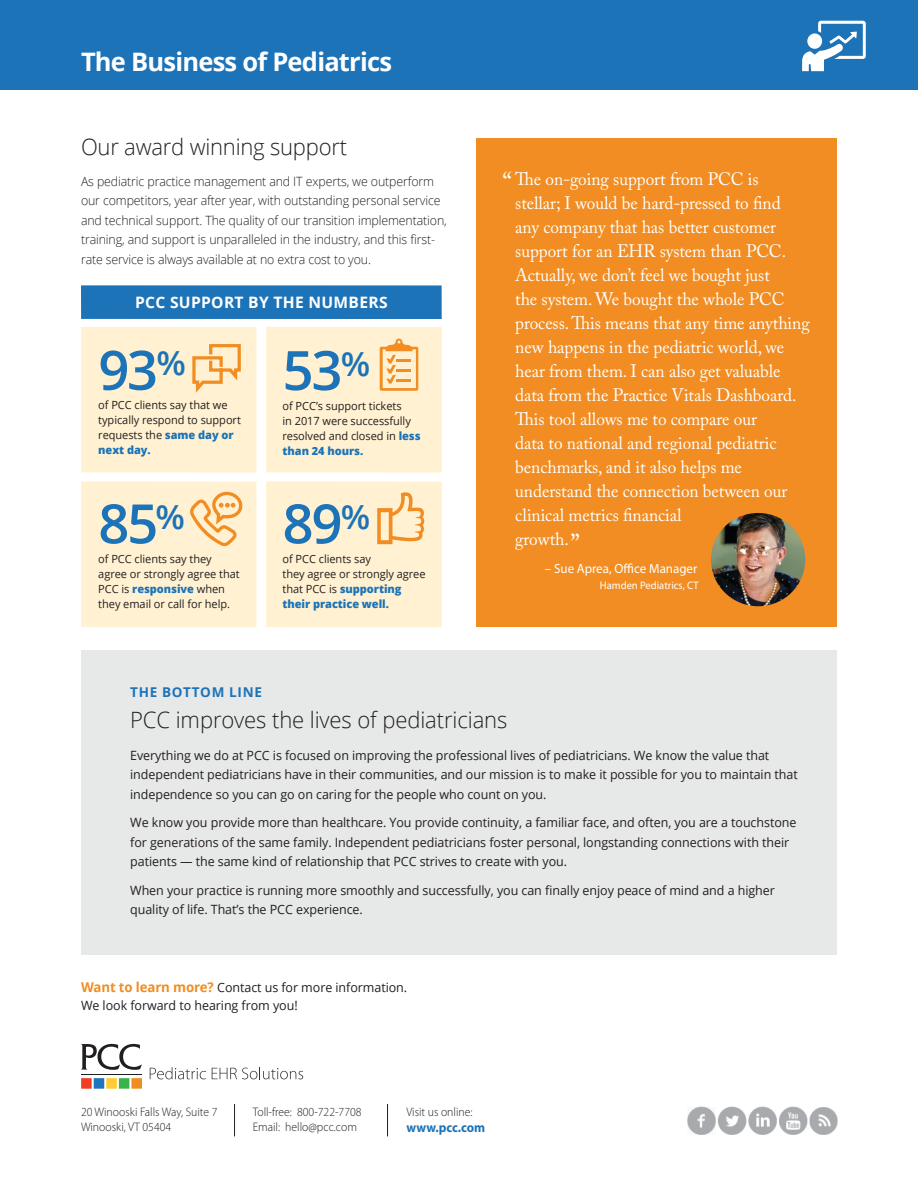
<style>
.page{position:relative;width:918px;height:1188px;background:#fff}
.page>*{position:absolute;margin:0;border:0;box-sizing:border-box;transform-origin:0 0}
.t1{font:600 54.45px "Open Sans";letter-spacing:-.04em;color:#1c73b8}
.t2{font:700 25.5px "Open Sans";letter-spacing:-.03em;color:#fff}
.t3{font:300 22.5px "Open Sans";letter-spacing:-.005em;color:#231f20}
.t4{font:18px/24px "Adobe Caslon Pro";letter-spacing:-.005em;color:#fff;scale:.96 1}
.t5{font:700 15.75px "Open Sans";letter-spacing:.02em;color:#fff}
.t6{font:700 13.5px "Open Sans";letter-spacing:.05em;color:#1c73b8}
.t7{font:700 13.5px "Myriad Pro";color:#1c73b8;scale:.95 1}
.t8{font:13.35px "Myriad Pro";color:#fff}
.t9{font:12.75px/19.5px "Open Sans";letter-spacing:-.005em;color:#231f20}
.t10{font:300 12.75px/19.5px "Open Sans";letter-spacing:-.01em;color:#231f20}
.t11{font:300 12.3px/14.9px "Myriad Pro";color:#231f20;scale:.95 1}
.t12{font:11.25px/15px "Open Sans";letter-spacing:-.005em;color:#231f20}
.t13{font:10.95px "Myriad Pro";color:#fff}
.s1{font-weight:800;color:#1c73b8}
.s2{font-size:27px}
.s3{font-weight:700;font-size:13.5px;color:#f18d22}
</style>
<div class="page">
<div style="left:0;top:0;width:918px;height:89px;background:#1c73b8"></div>
<div style="left:81px;top:1078px;width:11px;height:11px;background:#ef3e25"></div>
<div style="left:94px;top:1078px;width:10px;height:11px;background:#1d76bc"></div>
<div style="left:106px;top:1078px;width:11px;height:11px;background:#fc3"></div>
<div style="left:119px;top:1078px;width:10px;height:11px;background:#3bb34a"></div>
<div style="left:131px;top:1078px;width:11px;height:11px;background:#f08d21"></div>
<hr style="left:81px;top:1074px;width:61px;height:1px;background:#221e1f">
<svg style="left:81px;top:1044px;width:61px;height:26px"></svg>
<svg style="left:150px;top:1067px;width:56px;height:12px"></svg>
<svg style="left:212px;top:1067px;width:91px;height:12px"></svg>
<hr style="left:387px;top:1104px;width:1px;height:32px;background:#231f20">
<hr style="left:234px;top:1104px;width:1px;height:32px;background:#231f20">
<div style="left:477px;top:138px;width:360px;height:489px;background:#f18d22"></div>
<img style="left:711px;top:513px;width:94px;height:93px">
<div style="left:81px;top:651px;width:756px;height:304px;background:#e7e8e8"></div>
<svg style="left:802px;top:21px;width:64px;height:50px"></svg>
<div style="left:81px;top:285px;width:361px;height:34px;background:#1c73b8"></div>
<div style="left:81px;top:327px;width:175px;height:146px;background:#fff1d1"></div>
<div style="left:81px;top:481px;width:175px;height:146px;background:#fff1d1"></div>
<div style="left:266px;top:327px;width:176px;height:146px;background:#fff1d1"></div>
<div style="left:266px;top:481px;width:176px;height:146px;background:#fff1d1"></div>
<svg style="left:377px;top:492px;width:47px;height:52px"></svg>
<svg style="left:380px;top:339px;width:38px;height:52px"></svg>
<svg style="left:192px;top:344px;width:49px;height:49px"></svg>
<svg style="left:190px;top:491px;width:53px;height:55px"></svg>
<img style="left:687px;top:1106px;width:151px;height:29px">
<h2 class="t2" style="left:81px;top:43px;width:313px">The Business of Pediatrics</h2>
<h3 class="t3" style="left:81px;top:132px;width:268px">Our award winning support</h3>
<p class="t10" style="left:81px;top:171px;width:367px">As pediatric practice management and IT experts, we outperform our competitors, year after year, with outstanding personal service and technical support. The quality of our transition implementation, training, and support is unparalleled in the industry, and this first&shy;rate service is always available at no extra cost to you.</p>
<p class="t5" style="left:135px;top:291px;width:254px">PCC SUPPORT BY THE NUMBERS</p>
<h1 class="t1" style="left:98px;top:333px;width:89px">93<sup>%</sup></h1>
<p class="t12" style="left:98px;top:398px;width:144px">of PCC clients say that we typically respond to support requests the <span class="s1">same day or next day.</span></p>
<h1 class="t1" style="left:98px;top:486px;width:88px">85<sup>%</sup></h1>
<p class="t12" style="left:98px;top:551px;width:143px">of PCC clients say they agree or strongly agree that<br>PCC is <span class="s1">responsive</span> when they email or call for help.</p>
<h1 class="t1" style="left:283px;top:333px;width:89px">53<sup>%</sup></h1>
<p class="t12" style="left:283px;top:398px;width:140px">of PCC’s support tickets<br>in 2017 were successfully resolved and closed in <span class="s1">less than 24 hours.</span></p>
<h1 class="t1" style="left:283px;top:486px;width:89px">89<sup>%</sup></h1>
<p class="t12" style="left:283px;top:551px;width:145px">of PCC clients say<br>they agree or strongly agree that PCC is <span class="s1">supporting their practice well.</span></p>
<p class="t4" style="left:515px;top:167px;width:308px;text-indent:-13px"><span class="s2">“</span> The on-going support from PCC is<br>stellar; I would be hard-pressed to find<br>any company that has better customer support for an EHR system than PCC.<br>Actually, we don’t feel we bought just<br>the system. We bought the whole PCC process. This means that any time anything new happens in the pediatric world, we hear from them. I can also get valuable data from the Practice Vitals Dashboard.<br>This tool allows me to compare our<br>data to national and regional pediatric benchmarks, and it also helps me understand the connection between our clinical metrics financial<br>growth. <span class="s2">”</span></p>
<p class="t8" style="left:545px;top:560px;width:154px">– Sue Aprea, Office Manager</p>
<p class="t13" style="left:600px;top:579px;width:101px">Hamden Pediatrics, CT</p>
<p class="t6" style="left:130px;top:682px;width:133px">THE BOTTOM LINE</p>
<h3 class="t3" style="left:130px;top:705px;width:379px">PCC improves the lives of pediatricians</h3>
<p class="t9" style="left:130px;top:745px;width:669px">Everything we do at PCC is focused on improving the professional lives of pediatricians. We know the value that independent pediatricians have in their communities, and our mission is to make it possible for you to maintain that independence so you can go on caring for the people who count on you.</p>
<p class="t9" style="left:130px;top:813px;width:668px">We know you provide more than healthcare. You provide continuity, a familiar face, and often, you are a touchstone for generations of the same family. Independent pediatricians foster personal, longstanding connections with their patients — the same kind of relationship that PCC strives to create with you.</p>
<p class="t9" style="left:130px;top:880px;width:646px">When your practice is running more smoothly and successfully, you can finally enjoy peace of mind and a higher quality of life. That’s the PCC experience.</p>
<p class="t9" style="left:81px;top:978px;width:328px;line-height:18px"><span class="s3">Want to learn more?</span> Contact us for more information.<br>We look forward to hearing from you!</p>
<p class="t11" style="left:81px;top:1105px;width:145px">20 Winooski Falls Way, Suite 7<br>Winooski, VT 05404</p>
<p class="t11" style="left:253px;top:1105px;width:116px">Toll-free: 800-722-7708<br>Email: hello@pcc.com</p>
<p class="t11" style="left:406px;top:1105px;width:71px">Visit us online:</p>
<p class="t7" style="left:406px;top:1120px;width:84px">www.pcc.com</p>
</div>
